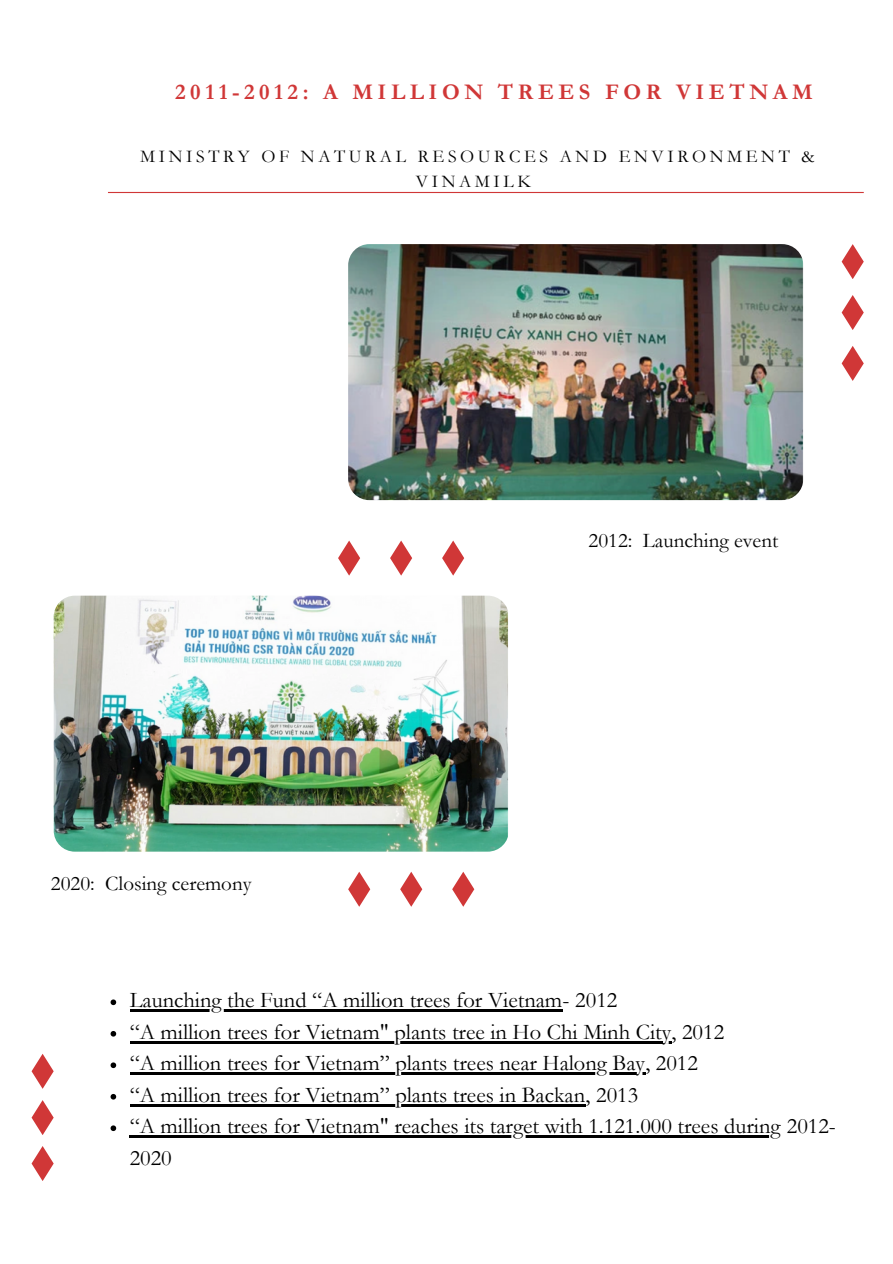
<style>
.page{position:relative;width:893px;height:1264px;background:#fff}
.page>*{position:absolute;margin:0;border:0;box-sizing:border-box;transform-origin:0 0}
.t1{font:22.5px/31.5px "Garamond";color:#000}
.t2{font:700 22.5px "Garamond";letter-spacing:.2em;color:#d03737}
.t3{font:21px "Garamond";color:#000}
.t4{font:18px "Garamond";letter-spacing:.2em;color:#000}
</style>
<div class="page">
<hr style="left:108px;top:192px;width:755px;height:1px;background:#d03737">
<svg style="left:841px;top:244px;width:22px;height:35px"></svg>
<svg style="left:841px;top:295px;width:22px;height:35px"></svg>
<svg style="left:841px;top:346px;width:22px;height:35px"></svg>
<svg style="left:32px;top:1146px;width:22px;height:34px"></svg>
<svg style="left:32px;top:1100px;width:22px;height:34px"></svg>
<svg style="left:32px;top:1054px;width:22px;height:34px"></svg>
<img style="left:348px;top:244px;width:455px;height:256px;border-radius:21px">
<img style="left:54px;top:595px;width:455px;height:256px;border-radius:21px">
<svg style="left:338px;top:540px;width:22px;height:35px"></svg>
<svg style="left:390px;top:540px;width:22px;height:35px"></svg>
<svg style="left:442px;top:540px;width:22px;height:35px"></svg>
<svg style="left:348px;top:871px;width:22px;height:35px"></svg>
<svg style="left:400px;top:871px;width:22px;height:35px"></svg>
<svg style="left:452px;top:871px;width:22px;height:35px"></svg>
<svg style="left:111px;top:999px;width:5px;height:6px"></svg>
<hr style="left:130px;top:1009px;width:432px;height:2px;background:#000">
<svg style="left:111px;top:1031px;width:5px;height:5px"></svg>
<hr style="left:130px;top:1041px;width:541px;height:2px;background:#000">
<svg style="left:111px;top:1062px;width:5px;height:6px"></svg>
<hr style="left:130px;top:1072px;width:515px;height:2px;background:#000">
<svg style="left:111px;top:1094px;width:5px;height:5px"></svg>
<hr style="left:130px;top:1104px;width:455px;height:2px;background:#000">
<svg style="left:111px;top:1125px;width:5px;height:6px"></svg>
<hr style="left:130px;top:1135px;width:651px;height:2px;background:#000">
<p class="t2" style="left:175px;top:79px;width:639px">2011-2012: A MILLION TREES FOR VIETNAM</p>
<p class="t4" style="left:140px;top:147px;width:676px">MINISTRY OF NATURAL RESOURCES AND ENVIRONMENT &amp;</p>
<p class="t4" style="left:416px;top:172px;width:116px">VINAMILK</p>
<p class="t3" style="left:51px;top:871px;width:202px">2020: Closing ceremony</p>
<p class="t3" style="left:588px;top:528px;width:191px">2012: Launching event</p>
<p class="t1" style="left:130px;top:984px;width:489px">Launching the Fund “A million trees for Vietnam- 2012</p>
<p class="t1" style="left:130px;top:1016px;width:596px">“A million trees for Vietnam" plants tree in Ho Chi Minh City, 2012</p>
<p class="t1" style="left:130px;top:1047px;width:569px">“A million trees for Vietnam” plants trees near Halong Bay, 2012</p>
<p class="t1" style="left:130px;top:1079px;width:510px">“A million trees for Vietnam” plants trees in Backan, 2013</p>
<p class="t1" style="left:130px;top:1110px;width:707px">“A million trees for Vietnam" reaches its target with 1.121.000 trees during 2012-<br>2020</p>
</div>
